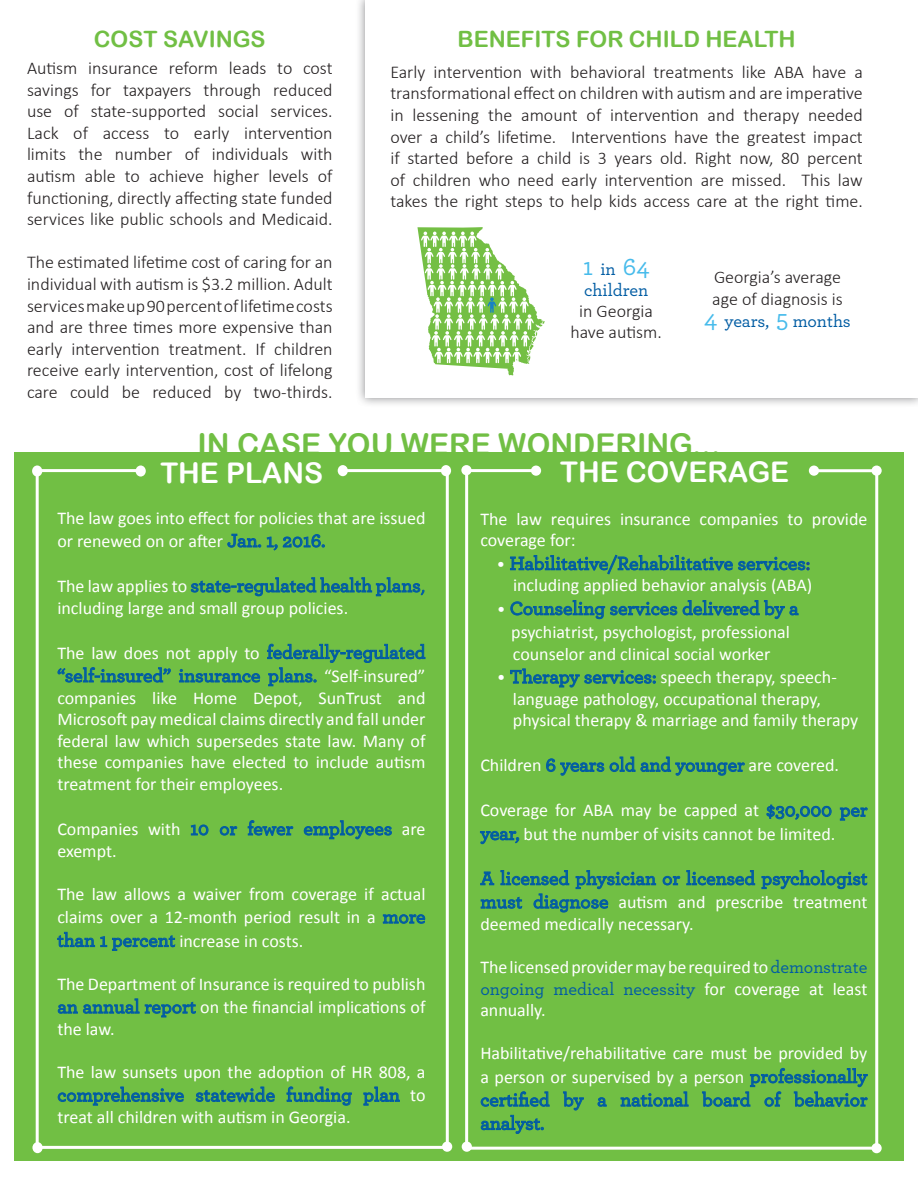
<style>
.page{position:relative;width:918px;height:1188px;background:#fff}
.page>*{position:absolute;margin:0;border:0;box-sizing:border-box;transform-origin:0 0}
.t1{font:30px "Arial Rounded MT Bold";color:#71bf44}
.t2{font:28.5px "Arial Rounded MT Bold";color:#fff}
.t3{font:500 25.5px "Archer";color:#47bbeb}
.t4{font:22.5px "Arial Rounded MT Bold";color:#71bf44}
.t5{font:500 19.5px/23.4px "Archer";color:#015ca3}
.t6{font:18px/21.6px "Calibri";color:#fff}
.t7{font:300 18px/21.6px "Calibri";color:#231f20;text-align:justify}
.t8{font:500 18px "Archer";color:#015ca3}
.s1{font-size:18px;color:#015ca3}
.s2{font-size:25.5px;color:#47bbeb}
.s3{font-family:"Archer";font-weight:500;font-size:19.5px;color:#015ca3}
.s4{font-family:"Calibri";font-weight:400;font-size:18px;color:#fff}
.s5{font-family:"Calibri";font-weight:300}
.s6{font-family:"Calibri";font-weight:300;font-size:18px;color:#fff}
.s7{color:#253f8e}
.s8{font-weight:300}
.s9{font-family:"Archer";font-weight:500;color:#015ca3}
</style>
<div class="page">
<div style="left:355px;top:0;width:563px;height:408px;background:#6c6d70;opacity:.75"></div>
<div style="left:365px;top:0;width:553px;height:398px;background:#fff"></div>
<div style="left:14px;top:453px;width:890px;height:708px;background:#71bf44"></div>
<svg style="left:228px;top:534px;width:33px;height:14px"></svg>
<svg style="left:267px;top:534px;width:58px;height:16px"></svg>
<svg style="left:191px;top:577px;width:149px;height:19px"></svg>
<svg style="left:144px;top:667px;width:27px;height:15px"></svg>
<svg style="left:179px;top:669px;width:81px;height:13px"></svg>
<svg style="left:267px;top:644px;width:73px;height:42px"></svg>
<svg style="left:191px;top:825px;width:17px;height:10px"></svg>
<svg style="left:220px;top:826px;width:17px;height:9px"></svg>
<svg style="left:248px;top:820px;width:45px;height:16px"></svg>
<svg style="left:304px;top:826px;width:36px;height:13px"></svg>
<svg style="left:144px;top:935px;width:31px;height:13px"></svg>
<svg style="left:145px;top:1002px;width:51px;height:15px"></svg>
<svg style="left:144px;top:1088px;width:40px;height:15px"></svg>
<svg style="left:196px;top:1087px;width:79px;height:15px"></svg>
<svg style="left:287px;top:1087px;width:53px;height:15px"></svg>
<svg style="left:539px;top:555px;width:267px;height:19px"></svg>
<svg style="left:539px;top:600px;width:138px;height:19px"></svg>
<svg style="left:683px;top:600px;width:115px;height:19px"></svg>
<svg style="left:539px;top:670px;width:117px;height:17px"></svg>
<svg style="left:546px;top:759px;width:58px;height:17px"></svg>
<svg style="left:610px;top:757px;width:25px;height:15px"></svg>
<svg style="left:641px;top:757px;width:104px;height:19px"></svg>
<svg style="left:767px;top:805px;width:39px;height:15px"></svg>
<svg style="left:663px;top:876px;width:17px;height:9px"></svg>
<svg style="left:687px;top:870px;width:68px;height:15px"></svg>
<svg style="left:762px;top:870px;width:44px;height:19px"></svg>
<svg style="left:539px;top:870px;width:117px;height:42px"></svg>
<svg style="left:539px;top:1091px;width:11px;height:16px"></svg>
<svg style="left:563px;top:1092px;width:21px;height:18px"></svg>
<svg style="left:598px;top:1097px;width:9px;height:10px"></svg>
<svg style="left:621px;top:1092px;width:67px;height:15px"></svg>
<svg style="left:702px;top:1068px;width:104px;height:39px"></svg>
<svg style="left:539px;top:1120px;width:5px;height:11px"></svg>
<svg style="left:32px;top:1142px;width:11px;height:11px"></svg>
<svg style="left:136px;top:465px;width:10px;height:12px"></svg>
<svg style="left:34px;top:468px;width:110px;height:683px"></svg>
<div style="left:32px;top:465px;width:10px;height:12px;background:#fff;border-radius:50%"></div>
<hr style="left:38px;top:1146px;width:408px;height:3px;background:#fff">
<svg style="left:442px;top:1142px;width:10px;height:10px"></svg>
<svg style="left:340px;top:469px;width:110px;height:683px"></svg>
<div style="left:338px;top:465px;width:10px;height:11px;background:#fff;border-radius:50%"></div>
<div style="left:441px;top:465px;width:10px;height:11px;background:#fff;border-radius:50%"></div>
<svg style="left:531px;top:466px;width:10px;height:10px"></svg>
<svg style="left:464px;top:468px;width:75px;height:684px"></svg>
<svg style="left:809px;top:466px;width:10px;height:10px"></svg>
<svg style="left:806px;top:468px;width:74px;height:684px"></svg>
<hr style="left:466px;top:1147px;width:410px;height:3px;background:#fff">
<div style="left:872px;top:1143px;width:10px;height:10px;background:#fff;border-radius:50%"></div>
<div style="left:462px;top:1142px;width:10px;height:10px;background:#fff;border-radius:50%"></div>
<div style="left:461px;top:465px;width:11px;height:10px;background:#fff;border-radius:50%"></div>
<div style="left:872px;top:466px;width:10px;height:10px;background:#fff;border-radius:50%"></div>
<svg style="left:417px;top:227px;width:128px;height:148px"></svg>
<p class="t4" style="left:94px;top:26px;width:173px">COST SAVINGS</p>
<p class="t4" style="left:458px;top:26px;width:339px">BENEFITS FOR CHILD HEALTH</p>
<p class="t7" style="left:27px;top:57px;width:307px">Autism insurance reform leads to cost savings for taxpayers through reduced use of state-supported social services.</p>
<p class="t7" style="left:27px;top:122px;width:307px">Lack of access to early intervention limits the number of individuals with autism able to achieve higher levels of functioning, directly affecting state funded services like public schools and Medicaid.</p>
<p class="t7" style="left:27px;top:251px;width:307px">The estimated lifetime cost of caring for an individual with autism is $3.2 million. Adult services make up 90 percent of lifetime costs and are three times more expensive than early intervention treatment. If children receive early intervention, cost of lifelong care could be reduced by two-thirds.</p>
<p class="t7" style="left:390px;top:61px;width:474px">Early intervention with behavioral treatments like ABA have a transformational effect on children with autism and are imperative in lessening the amount of intervention and therapy needed over a child’s lifetime. Interventions have the greatest impact if started before a child is 3 years old. Right now, 80 percent of children who need early intervention are missed. This law takes the right steps to help kids access care at the right time.</p>
<p class="t3" style="left:583px;top:248px;width:68px">1 <span class="s1">in</span> 64</p>
<p class="t8" style="left:584px;top:277px;width:66px">children</p>
<p class="t7" style="left:579px;top:300px;width:75px">in Georgia</p>
<p class="t7" style="left:570px;top:321px;width:93px">have autism.</p>
<p class="t7" style="left:714px;top:267px;width:129px">Georgia’s average</p>
<p class="t7" style="left:712px;top:288px;width:132px">age of diagnosis is</p>
<p class="t8" style="left:704px;top:309px;width:148px"><span class="s2">4</span> years, <span class="s2">5</span> months</p>
<p class="t1" style="left:198px;top:427px;width:524px">IN CASE YOU WERE WONDERING...</p>
<p class="t2" style="left:160px;top:456px;width:164px">THE PLANS</p>
<p class="t2" style="left:560px;top:455px;width:231px">THE COVERAGE</p>
<p class="t6" style="left:57px;top:506px;width:370px;line-height:23.4px">The law goes into effect for policies that are issued or renewed on or after <span class="s3">Jan. 1, 2016.</span></p>
<p class="t5" style="left:57px;top:573px;width:370px"><span class="s4">The law applies to</span> state-regulated health plans<span class="s5">,</span></p>
<p class="t6" style="left:57px;top:597px;width:292px">including large and small group policies.</p>
<p class="t6" style="left:57px;top:642px;width:370px">The law does not apply to <span class="s3">federally-regulated</span></p>
<p class="t5" style="left:57px;top:663px;width:370px">“self-insured” insurance plans. <span class="s4">“Self-insured”</span></p>
<p class="t6" style="left:57px;top:687px;width:370px;text-align:justify">companies like Home Depot, SunTrust and Microsoft pay medical claims directly and fall under federal law which supersedes state law. Many of these companies have elected to include autism treatment for their employees.</p>
<p class="t5" style="left:57px;top:816px;width:370px"><span class="s4">Companies with</span> 10 or fewer employees <span class="s4">are</span></p>
<p class="t6" style="left:57px;top:840px;width:61px">exempt.</p>
<p class="t6" style="left:57px;top:882px;width:370px;line-height:23.4px;text-align:justify">The law allows a waiver from coverage if actual claims over a 12-month period result in a <span class="s3">more than 1 percent</span> increase in costs.</p>
<p class="t6" style="left:57px;top:972px;width:370px;line-height:23.4px">The Department of Insurance is required to publish <span class="s3">an annual report</span> on the financial implications of</p>
<p class="t6" style="left:57px;top:1018px;width:59px">the law.</p>
<p class="t6" style="left:57px;top:1061px;width:370px">The law sunsets upon the adoption of HR 808, a</p>
<p class="t5" style="left:57px;top:1082px;width:370px">comprehensive statewide funding plan <span class="s4">to</span></p>
<p class="t6" style="left:57px;top:1106px;width:295px">treat all children with autism in Georgia.</p>
<p class="t6" style="left:480px;top:508px;width:389px">The law requires insurance companies to provide coverage for:</p>
<p class="t5" style="left:497px;top:551px;width:315px"><span class="s6">•</span> Habilitative/Rehabilitative services<span class="s7">:</span></p>
<p class="t6" style="left:513px;top:575px;width:301px">including applied behavior analysis (ABA)</p>
<p class="t5" style="left:497px;top:596px;width:303px"><span class="s6">•</span> Counseling services delivered by a</p>
<p class="t6" style="left:511px;top:621px;width:280px">psychiatrist, psychologist, professional counselor and clinical social worker</p>
<p class="t6" style="left:497px;top:666px;width:342px"><span class="s8">•</span> <span class="s3">Therapy services:</span> speech therapy, speech-</p>
<p class="t6" style="left:513px;top:688px;width:310px">language pathology, occupational therapy,</p>
<p class="t6" style="left:513px;top:710px;width:347px">physical therapy &amp; marriage and family therapy</p>
<p class="t6" style="left:480px;top:755px;width:360px">Children <span class="s3">6 years old and younger</span> are covered.</p>
<p class="t6" style="left:480px;top:799px;width:389px;line-height:23.4px">Coverage for ABA may be capped at <span class="s3">$30,000 per year,</span> but the number of visits cannot be limited.</p>
<p class="t5" style="left:480px;top:866px;width:389px">A licensed physician or licensed psychologist</p>
<p class="t6" style="left:480px;top:891px;width:389px"><span class="s3">must diagnose</span> autism and prescribe treatment deemed medically necessary.</p>
<p class="t6" style="left:480px;top:956px;width:389px;text-align:justify">The licensed provider may be required to<span class="s9">demonstrate ongoing medical necessity</span> for coverage at least annually.</p>
<p class="t6" style="left:480px;top:1042px;width:389px;line-height:23.4px">Habilitative/rehabilitative care must be provided by a person or supervised by a person <span class="s3">professionally</span></p>
<p class="t5" style="left:480px;top:1087px;width:389px">certified by a national board of behavior analyst.</p>
</div>
